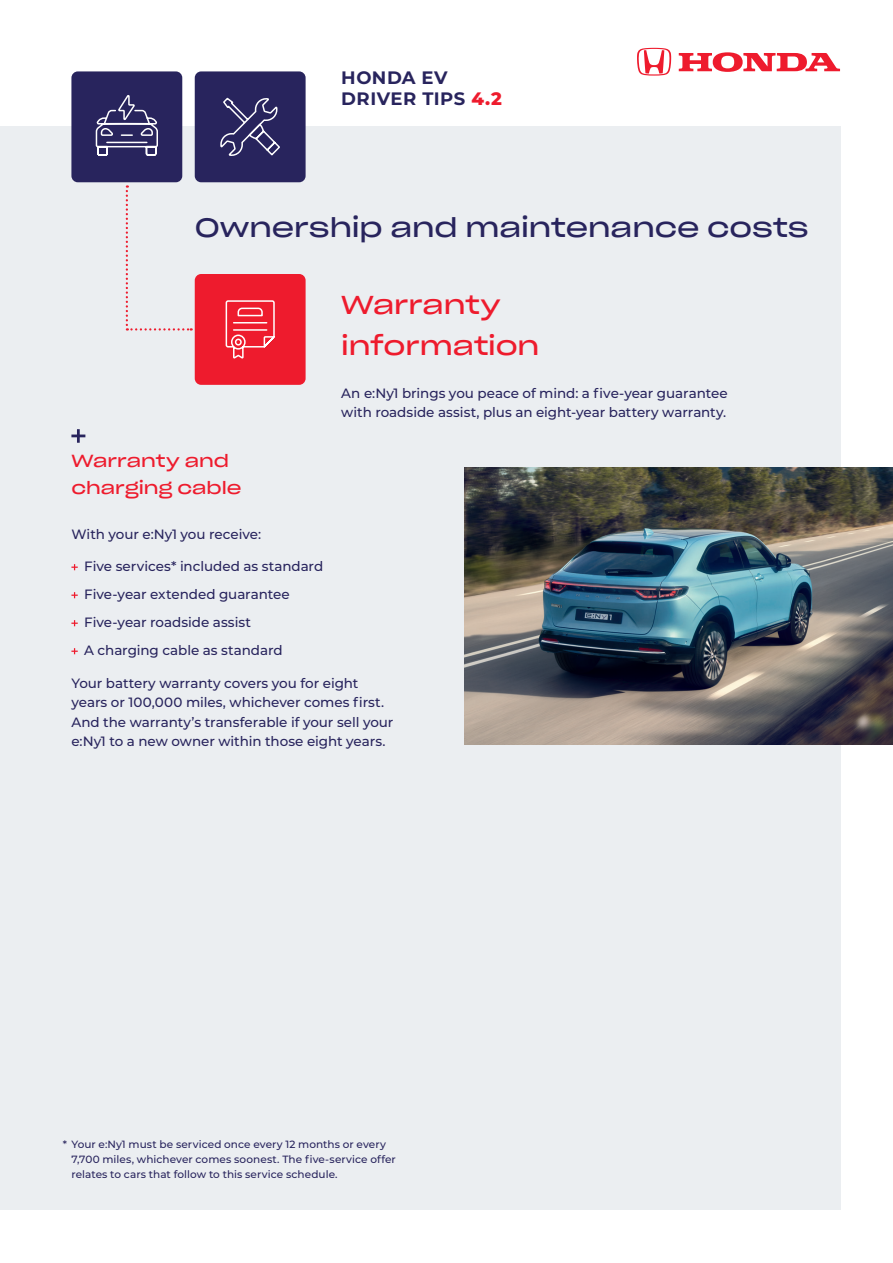
<style>
.page{position:relative;width:893px;height:1263px;background:#fff}
.page>*{position:absolute;margin:0;border:0;box-sizing:border-box;transform-origin:0 0}
.t1{font:26.25px "Sharp Grotesk Book 25";color:#28245d}
.t2{font:25.5px "Sharp Grotesk Book 25";letter-spacing:-.01em;color:#ee1b2d}
.t3{font:700 18px/21px "Montserrat";letter-spacing:.025em;color:#28245d}
.t4{font:17.25px/27px "Sharp Grotesk Book 25";color:#ee1b2d}
.t5{font:500 13.5px/19.5px "Montserrat";letter-spacing:-.005em;color:#28245d}
.t6{font:500 10.5px/15px "Montserrat";letter-spacing:.005em;color:#28245d}
.s1{font-weight:800;color:#ee1b2d}
</style>
<div class="page">
<div style="left:0;top:127px;width:840px;height:1083px;background:#ebeef1"></div>
<img style="left:464px;top:468px;width:429px;height:276px">
<div style="left:195px;top:274px;width:111px;height:111px;background:#ee1b2d;border-radius:6px"></div>
<svg style="left:126px;top:185px;width:66px;height:146px"></svg>
<svg style="left:679px;top:52px;width:161px;height:20px"></svg>
<svg style="left:637px;top:48px;width:34px;height:28px"></svg>
<svg style="left:71px;top:429px;width:14px;height:14px"></svg>
<div style="left:195px;top:71px;width:111px;height:111px;background:#28245d;border-radius:6px"></div>
<div style="left:71px;top:71px;width:111px;height:111px;background:#28245d;border-radius:6px"></div>
<svg style="left:71px;top:564px;width:7px;height:6px"></svg>
<svg style="left:71px;top:592px;width:7px;height:6px"></svg>
<svg style="left:71px;top:620px;width:7px;height:6px"></svg>
<svg style="left:71px;top:648px;width:7px;height:6px"></svg>
<svg style="left:95px;top:95px;width:63px;height:61px"></svg>
<svg style="left:220px;top:97px;width:60px;height:59px"></svg>
<svg style="left:225px;top:300px;width:50px;height:59px"></svg>
<p class="t3" style="left:341px;top:66px;width:162px">HONDA EV<br>DRIVER TIPS <span class="s1">4.2</span></p>
<p class="t1" style="left:195px;top:205px;width:615px">Ownership and maintenance costs</p>
<p class="t2" style="left:341px;top:282px;width:161px">Warranty</p>
<p class="t2" style="left:341px;top:324px;width:200px">information</p>
<p class="t5" style="left:341px;top:383px;width:388px">An e:Ny1 brings you peace of mind: a five-year guarantee with roadside assist, plus an eight-year battery warranty.</p>
<p class="t4" style="left:71px;top:446px;width:172px">Warranty and charging cable</p>
<p class="t5" style="left:71px;top:524px;width:191px">With your e:Ny1 you receive:</p>
<p class="t5" style="left:84px;top:556px;width:241px">Five services* included as standard</p>
<p class="t5" style="left:84px;top:584px;width:207px">Five-year extended guarantee</p>
<p class="t5" style="left:84px;top:612px;width:168px">Five-year roadside assist</p>
<p class="t5" style="left:84px;top:640px;width:200px">A charging cable as standard</p>
<p class="t5" style="left:71px;top:673px;width:324px">Your battery warranty covers you for eight years or 100,000 miles, whichever comes first.<br>And the warranty’s transferable if your sell your e:Ny1 to a new owner within those eight years.</p>
<p class="t6" style="left:71px;top:1136px;width:326px;text-indent:-9px">* Your e:Ny1 must be serviced once every 12 months or every<br>7,700 miles, whichever comes soonest. The five-service offer relates to cars that follow to this service schedule.</p>
</div>
